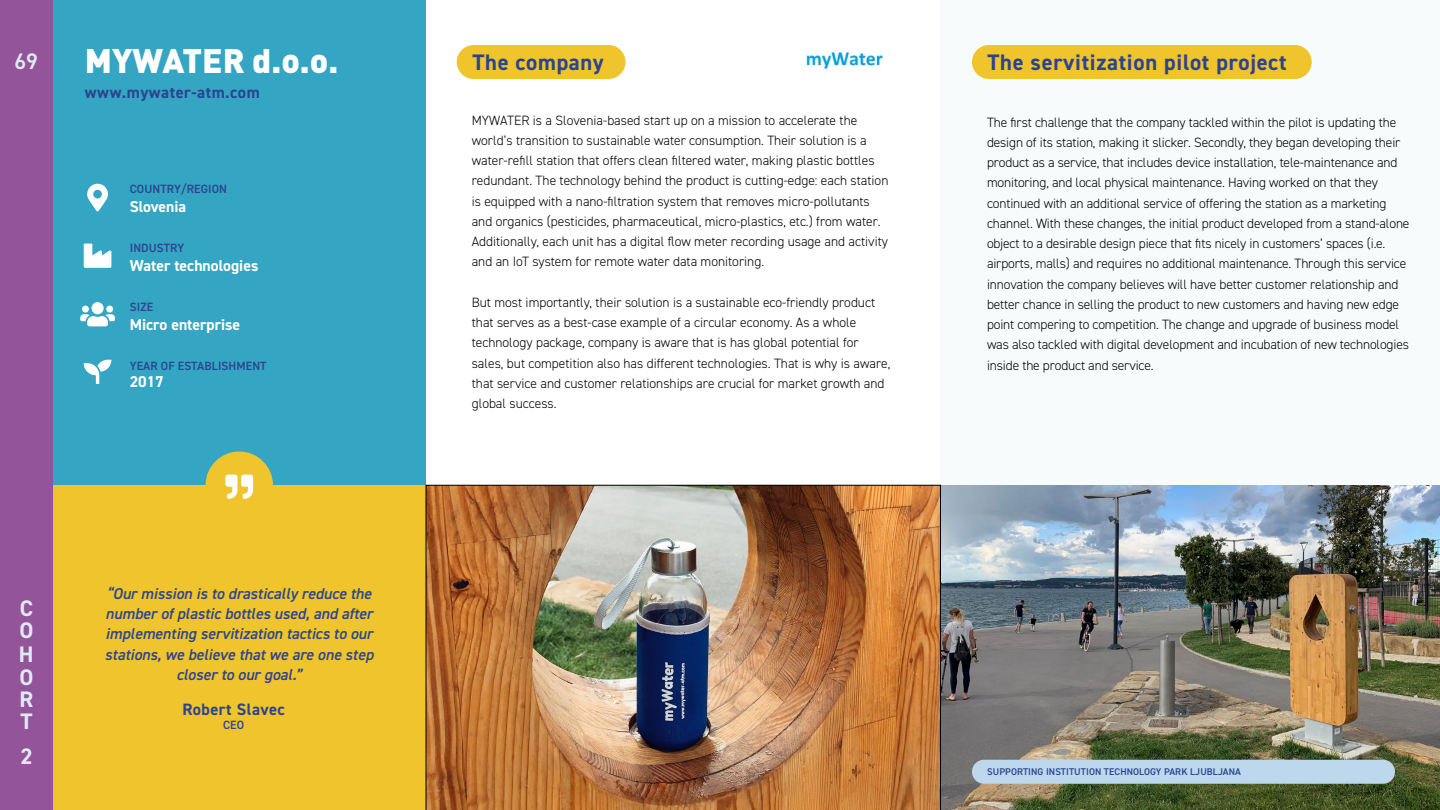
<style>
.page{position:relative;width:1440px;height:810px;background:#fff}
.page>*{position:absolute;margin:0;border:0;box-sizing:border-box;transform-origin:0 0}
.t1{font:900 33.75px "DIN";color:#fff}
.t2{font:700 22.5px "DIN2014";letter-spacing:.03em;color:#2c448e}
.t3{font:700 22.5px/22.6px "DIN2014";color:#deebf3;text-align:justify}
.t4{font:600 22.5px "DIN2014";color:#deebf3}
.t5{font:700 16.5px "DIN2014";letter-spacing:.03em;color:#2c448e}
.t6{font:italic 600 15.75px/20.2px "DIN2014";color:#2c448e;text-align:center}
.t7{font:700 15.75px "DIN2014";color:#fff}
.t8{font:300 13.5px/20.2px "DIN2014";letter-spacing:-.01em;color:#000}
.t9{font:600 12px "DIN2014";letter-spacing:.01em;color:#2c448e}
.t10{font:600 9.75px "DIN2014";letter-spacing:.01em;color:#2c448e}
</style>
<div class="page">
<div style="left:940px;top:0;width:500px;height:810px;background:#f8fbfc"></div>
<div style="left:4px;top:0;width:422px;height:810px;background:#34a5c3"></div>
<div style="left:52px;top:485px;width:374px;height:325px;background:#f0c42d"></div>
<div style="left:208px;top:454px;width:63px;height:63px;background:#f0c42d;border-radius:50%"></div>
<div style="left:206px;top:451px;width:67px;height:68px;border:5px solid #f0c42d;border-radius:50%"></div>
<svg style="left:225px;top:475px;width:28px;height:24px"></svg>
<div style="left:0;top:0;width:52px;height:810px;background:#93549a"></div>
<img style="left:806px;top:51px;width:78px;height:19px">
<img style="left:941px;top:485px;width:499px;height:325px">
<div style="left:457px;top:45px;width:169px;height:34px;background:#f0c42d;border-radius:17px"></div>
<div style="left:972px;top:45px;width:340px;height:34px;background:#f0c42d;border-radius:17px"></div>
<svg style="left:87px;top:184px;width:21px;height:28px"></svg>
<svg style="left:84px;top:360px;width:27px;height:24px"></svg>
<svg style="left:80px;top:302px;width:35px;height:24px"></svg>
<svg style="left:84px;top:244px;width:27px;height:24px"></svg>
<div style="left:972px;top:760px;width:423px;height:24px;background:#bdd8ed;border-radius:12px"></div>
<img style="left:426px;top:485px;width:515px;height:325px">
<h2 class="t4" style="left:15px;top:47px;width:25px">69</h2>
<h1 class="t1" style="left:85px;top:38px;width:255px">MYWATER d.o.o.</h1>
<p class="t5" style="left:85px;top:81px;width:176px">www.mywater-atm.com</p>
<p class="t9" style="left:130px;top:181px;width:99px">COUNTRY/REGION</p>
<p class="t7" style="left:130px;top:196px;width:58px">Slovenia</p>
<p class="t9" style="left:130px;top:240px;width:56px">INDUSTRY</p>
<p class="t7" style="left:130px;top:255px;width:130px">Water technologies</p>
<p class="t9" style="left:130px;top:299px;width:25px">SIZE</p>
<p class="t7" style="left:130px;top:314px;width:112px">Micro enterprise</p>
<p class="t9" style="left:130px;top:358px;width:138px">YEAR OF ESTABLISHMENT</p>
<p class="t7" style="left:130px;top:371px;width:36px">2017</p>
<h2 class="t3" style="left:19px;top:597px;width:16px">C O H O R T</h2>
<h2 class="t3" style="left:20px;top:744px;width:14px">2</h2>
<p class="t6" style="left:105px;top:583px;width:270px">“Our mission is to drastically reduce the number of plastic bottles used, and after implementing servitization tactics to our stations, we believe that we are one step closer to our goal.”</p>
<p class="t5" style="left:182px;top:698px;width:104px">Robert Slavec</p>
<p class="t9" style="left:223px;top:717px;width:23px">CEO</p>
<h2 class="t2" style="left:472px;top:47px;width:133px">The company</h2>
<h2 class="t2" style="left:988px;top:47px;width:300px">The servitization pilot project</h2>
<p class="t8" style="left:472px;top:110px;width:418px">MYWATER is a Slovenia-based start up on a mission to accelerate the world’s transition to sustainable water consumption. Their solution is a water-refill station that offers clean filtered water, making plastic bottles redundant. The technology behind the product is cutting-edge: each station is equipped with a nano-filtration system that removes micro-pollutants and organics (pesticides, pharmaceutical, micro-plastics, etc.) from water.<br>Additionally, each unit has a digital flow meter recording usage and activity and an IoT system for remote water data monitoring.</p>
<p class="t8" style="left:472px;top:292px;width:420px">But most importantly, their solution is a sustainable eco-friendly product that serves as a best-case example of a circular economy. As a whole technology package, company is aware that is has global potential for sales, but competition also has different technologies. That is why is aware, that service and customer relationships are crucial for market growth and global success.</p>
<p class="t8" style="left:987px;top:112px;width:424px">The first challenge that the company tackled within the pilot is updating the design of its station, making it slicker. Secondly, they began developing their product as a service, that includes device installation, tele-maintenance and monitoring, and local physical maintenance. Having worked on that they continued with an additional service of offering the station as a marketing channel. With these changes, the initial product developed from a stand-alone object to a desirable design piece that fits nicely in customers’ spaces (i.e. airports, malls) and requires no additional maintenance. Through this service innovation the company believes will have better customer relationship and better chance in selling the product to new customers and having new edge point compering to competition. The change and upgrade of business model was also tackled with digital development and incubation of new technologies inside the product and service.</p>
<p class="t10" style="left:987px;top:765px;width:256px">SUPPORTING INSTITUTION TECHNOLOGY PARK LJUBLJANA</p>
</div>
